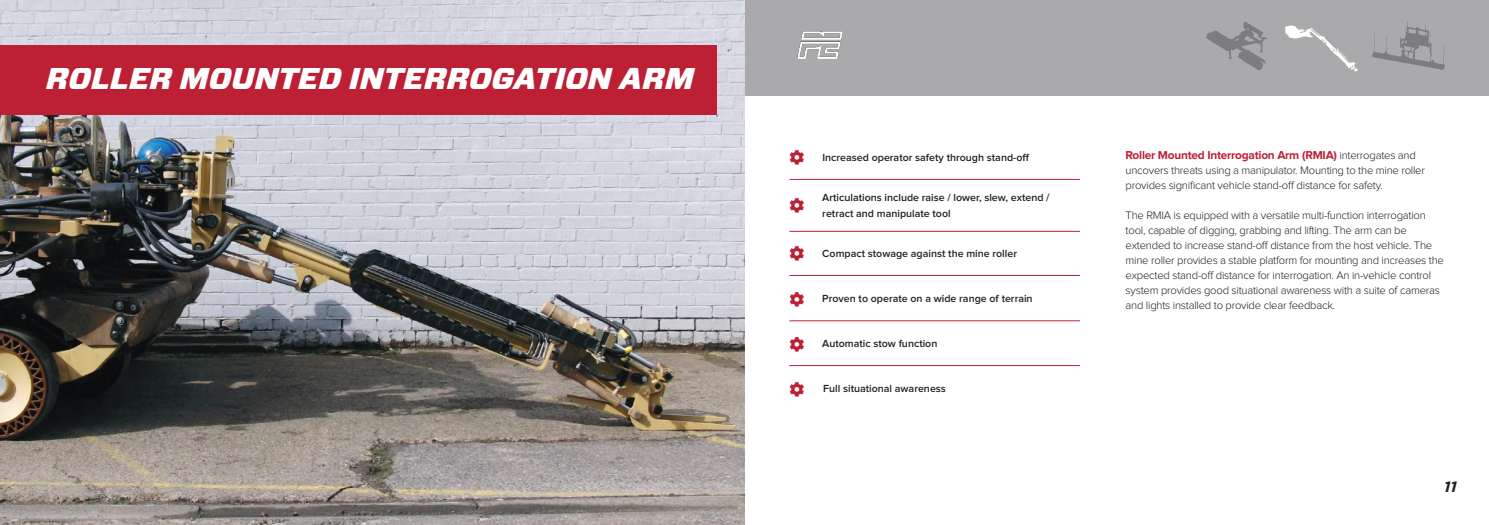
<style>
.page{position:relative;width:1489px;height:525px;background:#fff}
.page>*{position:absolute;margin:0;border:0;box-sizing:border-box;transform-origin:0 0}
.t1{font:italic 900 30px "Vitesse Sans";color:#fff}
.t2{font:italic 700 15px "Vitesse Sans";color:#241f1f}
.t3{font:700 11.88px "Proxima Nova";letter-spacing:-.02em;color:#bd2034}
.t4{font:300 11.25px/15px "Proxima Nova";letter-spacing:-.02em;color:#241f1f}
.t5{font:600 10.62px/15.8px "Proxima Nova";color:#241f1f}
.s1{font-weight:300;font-size:11.25px;color:#241f1f}
</style>
<div class="page">
<div style="left:744px;top:0;width:744px;height:96px;background:#aaaaac"></div>
<img style="left:797px;top:31px;width:46px;height:28px">
<img style="left:0;top:0;width:744px;height:524px">
<hr style="left:789px;top:179px;width:291px;height:1px;background:#bd2034">
<hr style="left:789px;top:231px;width:291px;height:1px;background:#bd2034">
<hr style="left:789px;top:275px;width:291px;height:1px;background:#bd2034">
<hr style="left:789px;top:320px;width:291px;height:1px;background:#bd2034">
<hr style="left:789px;top:365px;width:290px;height:1px;background:#bd2034">
<svg style="left:1285px;top:25px;width:72px;height:47px"></svg>
<svg style="left:1372px;top:22px;width:72px;height:48px"></svg>
<svg style="left:1206px;top:21px;width:61px;height:49px"></svg>
<div style="left:0;top:45px;width:716px;height:69px;background:#bd2034"></div>
<h1 class="t1" style="left:46px;top:59px;width:649px">ROLLER MOUNTED INTERROGATION ARM</h1>
<p class="t5" style="left:822px;top:150px;width:209px">Increased operator safety through stand-off</p>
<p class="t5" style="left:822px;top:190px;width:229px">Articulations include raise / lower, slew, extend / retract and manipulate tool</p>
<p class="t5" style="left:822px;top:246px;width:196px">Compact stowage against the mine roller</p>
<p class="t5" style="left:822px;top:291px;width:212px">Proven to operate on a wide range of terrain</p>
<p class="t5" style="left:822px;top:336px;width:117px">Automatic stow function</p>
<p class="t5" style="left:823px;top:381px;width:124px">Full situational awareness</p>
<p class="t3" style="left:1125px;top:149px;width:292px">Roller Mounted Interrogation Arm (RMIA) <span class="s1">interrogates and</span></p>
<p class="t4" style="left:1125px;top:163px;width:301px">uncovers threats using a manipulator. Mounting to the mine roller provides significant vehicle stand-off distance for safety.</p>
<p class="t4" style="left:1125px;top:208px;width:320px">The RMIA is equipped with a versatile multi-function interrogation tool, capable of digging, grabbing and lifting. The arm can be extended to increase stand-off distance from the host vehicle. The mine roller provides a stable platform for mounting and increases the expected stand-off distance for interrogation. An in-vehicle control system provides good situational awareness with a suite of cameras and lights installed to provide clear feedback.</p>
<h2 class="t2" style="left:1443px;top:476px;width:14px">11</h2>
</div>
